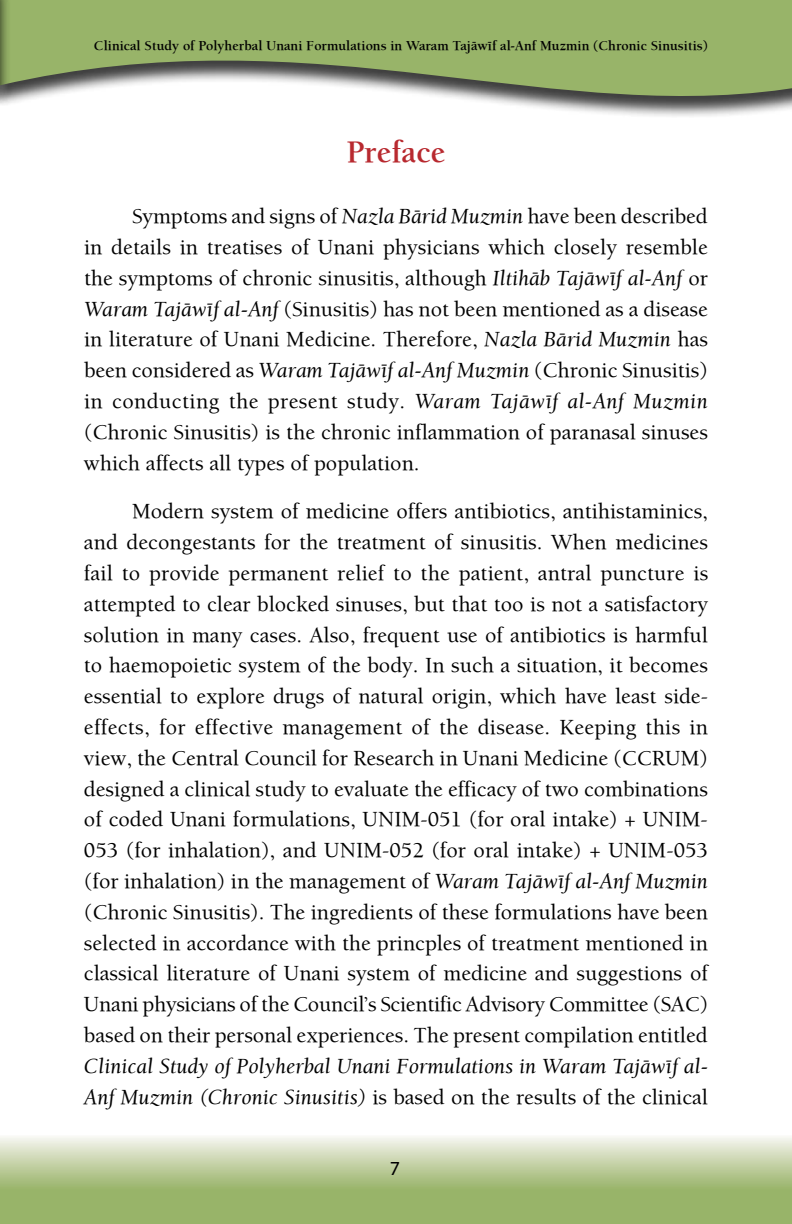
<style>
.page{position:relative;width:792px;height:1224px;background:#fff}
.page>*{position:absolute;margin:0;border:0;box-sizing:border-box;transform-origin:0 0}
.t1{font:700 32px "Balaram";color:#b8292f}
.t2{font:22px/30.8px "Balaram";color:#000;text-align:justify}
.t3{font:italic 22px/30.8px "Balaram";color:#000}
.t4{font:20px "Myriad Pro";color:#000}
.t5{font:700 14px "Balaram";color:#000}
.s1{font-style:italic}
.s2{font-style:normal}
</style>
<div class="page">
<svg style="left:0;top:1137px;width:792px;height:87px;background:#b4c790"></svg>
<svg style="left:20px;top:0;width:772px;height:116px;fill:#98b469"></svg>
<div style="left:0;top:0;width:20px;height:127px;background:#000;opacity:.75"></div>
<svg style="left:0;top:0;width:1px;height:127px"></svg>
<p class="t5" style="left:94px;top:37px;width:616px">Clinical Study of Polyherbal Unani Formulations in Waram Tajäwéf al-Anf Muzmin (Chronic Sinusitis)</p>
<h1 class="t1" style="left:347px;top:132px;width:100px">Preface</h1>
<p class="t2" style="left:84px;top:200px;width:626px;text-indent:48px">Symptoms and signs of <span class="s1">Nazla Bärid Muzmin</span> have been described in details in treatises of Unani physicians which closely resemble the symptoms of chronic sinusitis, although <span class="s1">Iltihäb Tajäwéf al-Anf</span> or <span class="s1">Waram Tajäwéf al-Anf</span> (Sinusitis) has not been mentioned as a disease in literature of Unani Medicine. Therefore, <span class="s1">Nazla Bärid Muzmin</span> has been considered as <span class="s1">Waram Tajäwéf al-Anf Muzmin</span> (Chronic Sinusitis) in conducting the present study. <span class="s1">Waram Tajäwéf al-Anf Muzmin </span>(Chronic Sinusitis) is the chronic inflammation of paranasal sinuses which affects all types of population.</p>
<p class="t2" style="left:84px;top:496px;width:626px;text-indent:48px">Modern system of medicine offers antibiotics, antihistaminics, and decongestants for the treatment of sinusitis. When medicines fail to provide permanent relief to the patient, antral puncture is attempted to clear blocked sinuses, but that too is not a satisfactory solution in many cases. Also, frequent use of antibiotics is harmful to haemopoietic system of the body. In such a situation, it becomes essential to explore drugs of natural origin, which have least side&shy;effects, for effective management of the disease. Keeping this in view, the Central Council for Research in Unani Medicine (CCRUM) designed a clinical study to evaluate the efficacy of two combinations of coded Unani formulations, UNIM-051 (for oral intake) + UNIM-053 (for inhalation), and UNIM-052 (for oral intake) + UNIM-053 (for inhalation) in the management of <span class="s1">Waram Tajäwéf al-Anf Muzmin </span>(Chronic Sinusitis). The ingredients of these formulations have been selected in accordance with the princples of treatment mentioned in classical literature of Unani system of medicine and suggestions of Unani physicians of the Council’s Scientific Advisory Committee (SAC) based on their personal experiences. The present compilation entitled</p>
<p class="t3" style="left:84px;top:1050px;width:626px">Clinical Study of Polyherbal Unani Formulations in Waram Tajäwéf al-<br>Anf Muzmin (Chronic Sinusitis) <span class="s2">is based on the results of the clinical</span></p>
<p class="t4" style="left:390px;top:1156px;width:12px">7</p>
</div>
